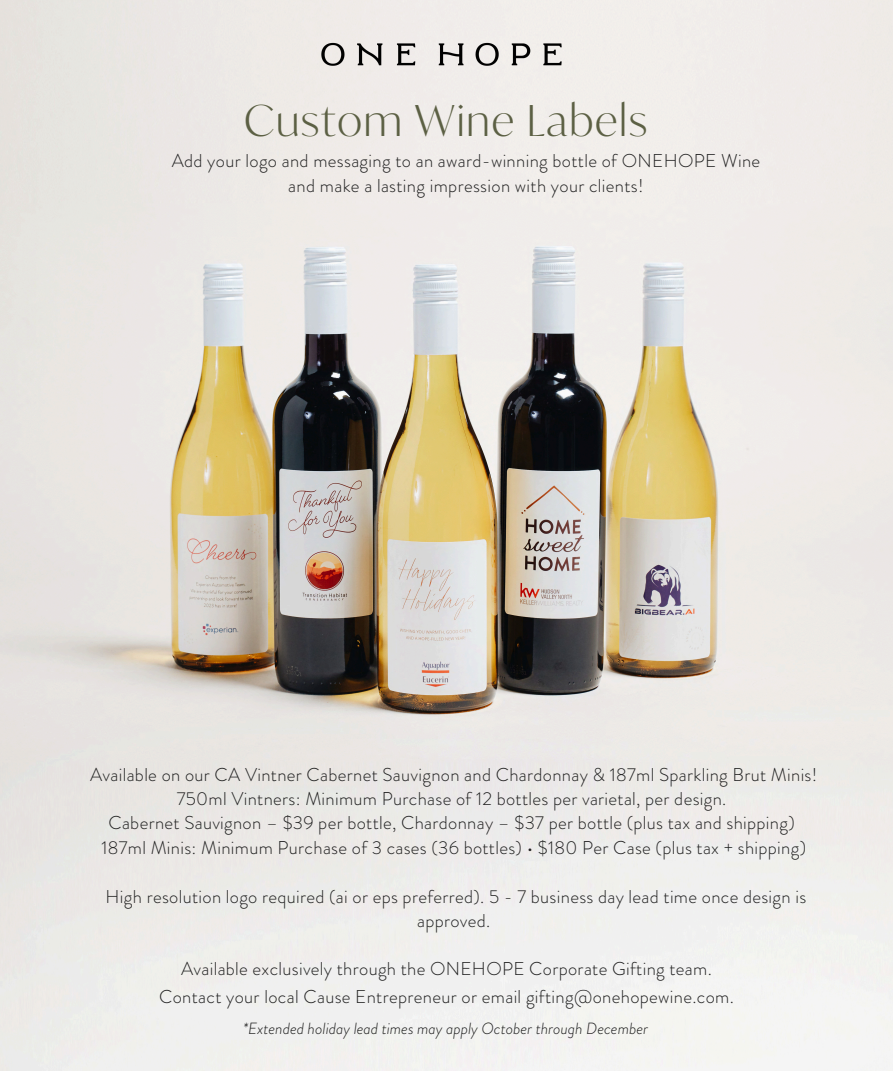
<style>
.page{position:relative;width:893px;height:1071px;background:#fff}
.page>*{position:absolute;margin:0;border:0;box-sizing:border-box;transform-origin:0 0}
.t1{font:300 42.52px "Ivy Mode";letter-spacing:.045em;color:#5c6044}
.t2{font:300 18.55px/24.4px "Brandon Grotesque";letter-spacing:.02em;color:#202020;text-align:center}
.t3{font:italic 300 16.2px "Brandon Grotesque";color:#202020}
</style>
<div class="page">
<img style="left:0;top:0;width:892px;height:1071px">
<img style="left:321px;top:27px;width:240px;height:55px">
<h2 class="t1" style="left:244px;top:94px;width:404px">Custom Wine Labels</h2>
<h1 class="t2" style="left:172px;top:149px;width:590px">Add your logo and messaging to an award-winning bottle of ONEHOPE Wine and make a lasting impression with your clients!</h1>
<h2 class="t2" style="left:90px;top:762px;width:728px">Available on our CA Vintner Cabernet Sauvignon and Chardonnay &amp; 187ml Sparkling Brut Minis!<br>750ml Vintners: Minimum Purchase of 12 bottles per varietal, per design.<br>Cabernet Sauvignon – $39 per bottle, Chardonnay – $37 per bottle (plus tax and shipping)<br>187ml Minis: Minimum Purchase of 3 cases (36 bottles) • $180 Per Case (plus tax + shipping)</h2>
<h2 class="t2" style="left:106px;top:884px;width:702px">High resolution logo required (ai or eps preferred). 5 - 7 business day lead time once design is approved.</h2>
<h2 class="t2" style="left:159px;top:955px;width:576px;line-height:27.8px">Available exclusively through the ONEHOPE Corporate Gifting team.<br>Contact your local Cause Entrepreneur or email gifting@onehopewine.com.</h2>
<p class="t3" style="left:243px;top:1017px;width:406px">*Extended holiday lead times may apply October through December</p>
</div>
